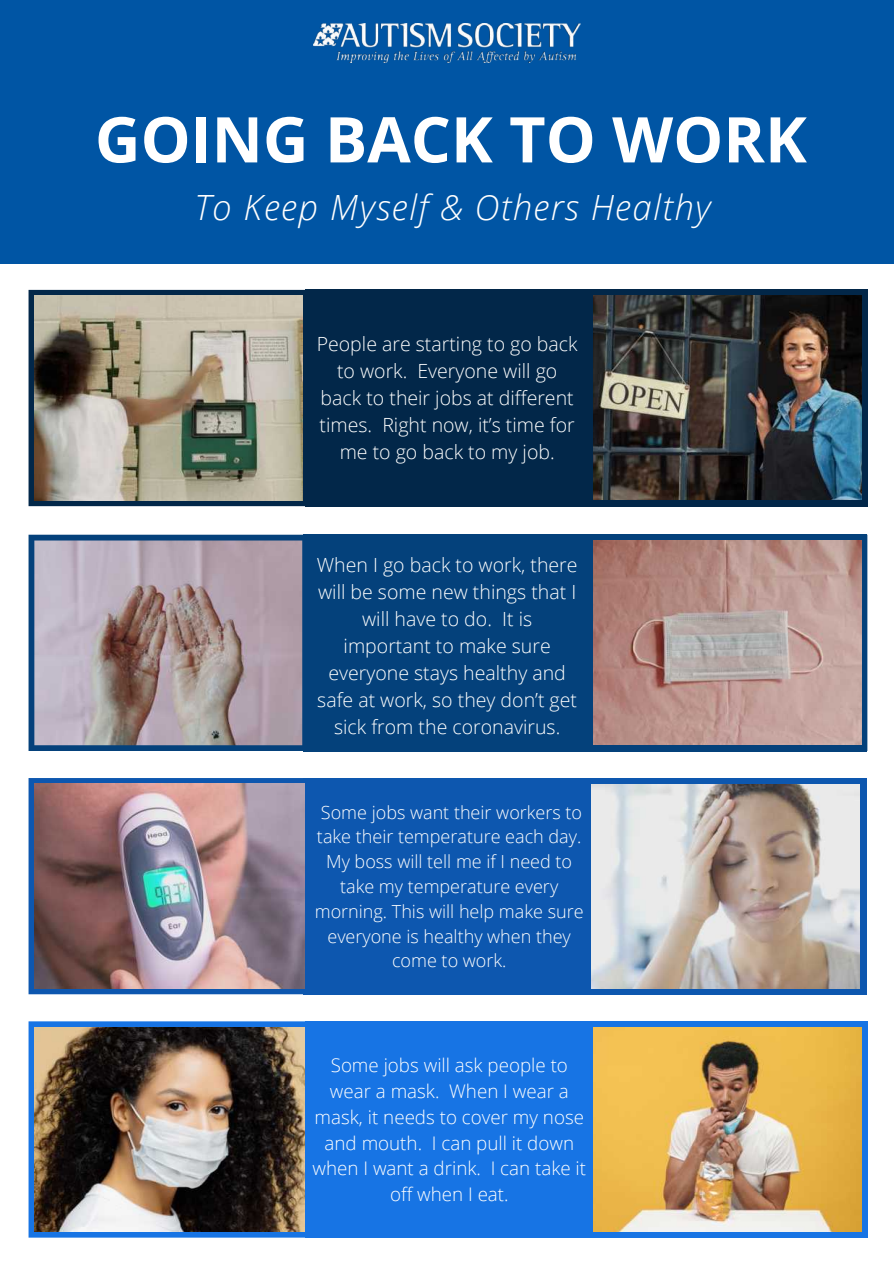
<style>
.page{position:relative;width:894px;height:1264px;background:#fff}
.page>*{position:absolute;margin:0;border:0;box-sizing:border-box;transform-origin:0 0}
.t1{font:700 63px "Open Sans";color:#fff}
.t2{font:italic 300 34.8px "Open Sans";letter-spacing:.04em;color:#fff}
.t3{font:300 19.5px/27px "Open Sans";color:#fff;text-align:center}
.t4{font:300 18.75px/26px "Open Sans";color:#fff;text-align:center}
.t5{font:300 18px/24.8px "Open Sans";color:#fff;text-align:center}
</style>
<div class="page">
<div style="left:0;top:0;width:893px;height:263px;background:#0055a4"></div>
<div style="left:305px;top:290px;width:562px;height:216px;background:#022749"></div>
<svg style="left:29px;top:290px;width:276px;height:216px;background:#133450"></svg>
<div style="left:303px;top:534px;width:563px;height:217px;background:#04417b"></div>
<svg style="left:29px;top:534px;width:274px;height:217px;background:#a0959f"></svg>
<div style="left:303px;top:778px;width:563px;height:216px;background:#0d57af"></div>
<svg style="left:29px;top:778px;width:276px;height:216px;background:#1e5dab"></svg>
<img style="left:34px;top:783px;width:270px;height:205px">
<svg style="left:29px;top:1021px;width:276px;height:216px;background:#2378de"></svg>
<img style="left:34px;top:1027px;width:271px;height:204px">
<div style="left:305px;top:1021px;width:562px;height:216px;background:#1774e4"></div>
<img style="left:314px;top:24px;width:266px;height:39px">
<img style="left:34px;top:295px;width:268px;height:205px">
<img style="left:593px;top:295px;width:268px;height:204px">
<svg style="left:593px;top:534px;width:274px;height:217px"></svg>
<img style="left:593px;top:540px;width:268px;height:204px">
<img style="left:591px;top:784px;width:268px;height:204px">
<img style="left:593px;top:1027px;width:268px;height:204px">
<h1 class="t1" style="left:95px;top:95px;width:713px">GOING BACK TO WORK</h1>
<h2 class="t2" style="left:194px;top:182px;width:517px">To Keep Myself &amp; Others Healthy</h2>
<p class="t3" style="left:316px;top:330px;width:262px">People are starting to go back to work. Everyone will go back to their jobs at different times. Right now, it’s time for me to go back to my job.</p>
<p class="t3" style="left:317px;top:551px;width:262px">When I go back to work, there will be some new things that I will have to do. It is important to make sure everyone stays healthy and safe at work, so they don’t get sick from the coronavirus.</p>
<p class="t5" style="left:315px;top:799px;width:270px">Some jobs want their workers to take their temperature each day.<br>My boss will tell me if I need to take my temperature every morning. This will help make sure everyone is healthy when they come to work.</p>
<p class="t4" style="left:312px;top:1051px;width:275px">Some jobs will ask people to wear a mask. When I wear a mask, it needs to cover my nose and mouth. I can pull it down when I want a drink. I can take it off when I eat.</p>
</div>
